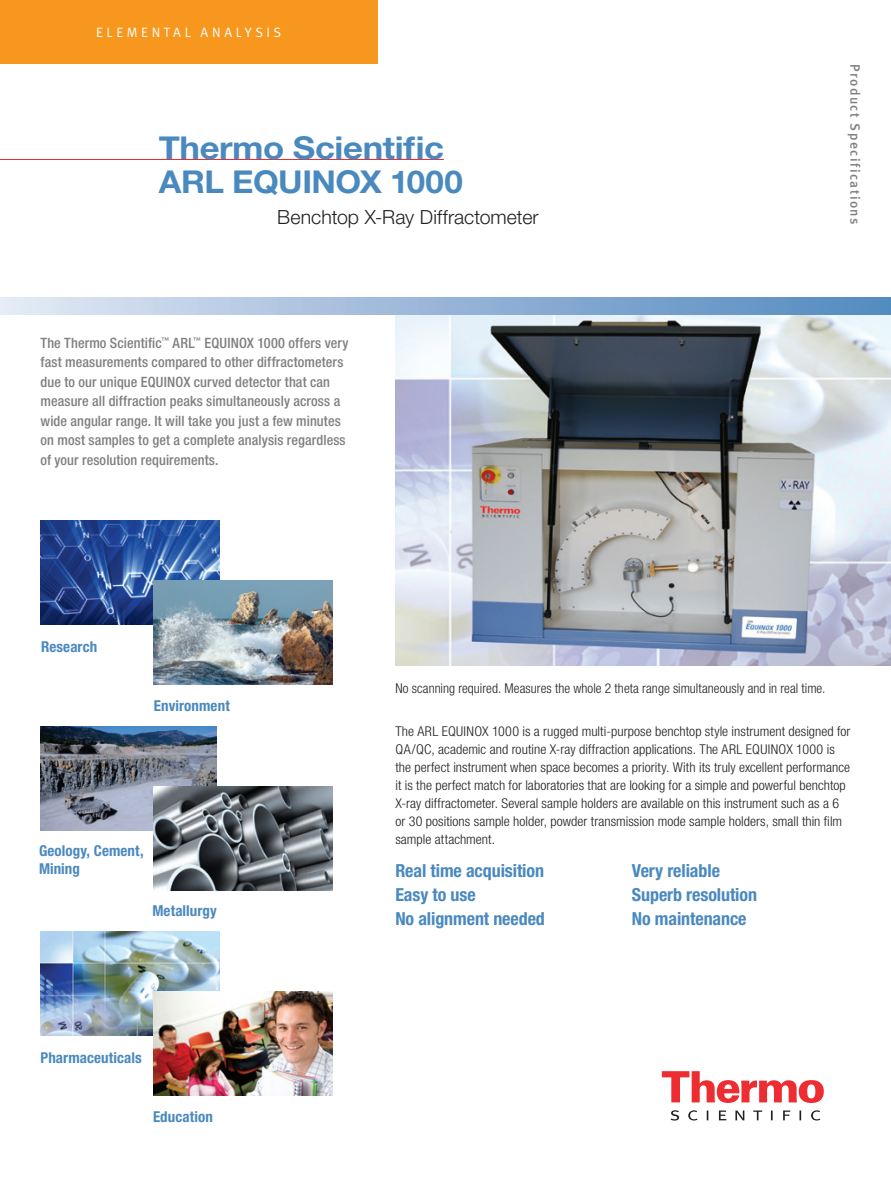
<style>
.page{position:relative;width:891px;height:1188px;background:#fff}
.page>*{position:absolute;margin:0;border:0;box-sizing:border-box;transform-origin:0 0}
.Main_Product_Name_He{font:700 31.5px/34.5px "Helvetica Neue LT Std";letter-spacing:-.01em;color:#4a89be;scale:1.1 1}
.Main_Subhead{font:300 19.5px "Helvetica Neue LT Std";letter-spacing:.005em;color:#231f20}
.Callout{font:700 condensed 18px "Helvetica Neue LT Std";letter-spacing:-.005em;color:#4a89be}
.Sub_Head_1_Blue{font:700 condensed 15px/18px "Helvetica Neue";letter-spacing:.005em;color:#4a89be}
.Introduction_Copy{font:500 condensed 14.25px/19.5px "Helvetica Neue LT Std";letter-spacing:.005em;color:#808083}
.Sub_Head_2_Black{font:300 condensed 13.5px/18px "Helvetica Neue";letter-spacing:.005em;color:#231f20;scale:1.04 1}
.Body_copy{font:300 condensed 13.5px "Helvetica Neue";letter-spacing:.005em;color:#231f20}
.Document_Type{font:13.5px "Meta Medium LF";letter-spacing:.105em;color:#808083}
.Product_Category{font:13.5px "Meta Normal LF";letter-spacing:.265em;color:#fff}
</style>
<div class="page">
<hr style="left:0;top:159px;width:444px;height:1px;background:#ee2d33">
<svg style="left:662px;top:1071px;width:162px;height:32px"></svg>
<svg style="left:671px;top:1110px;width:149px;height:11px"></svg>
<div style="left:0;top:0;width:377px;height:64px;background:#f7971d"></div>
<img style="left:395px;top:315px;width:496px;height:351px">
<img style="left:40px;top:521px;width:180px;height:104px">
<img style="left:154px;top:581px;width:179px;height:104px">
<img style="left:40px;top:727px;width:176px;height:104px">
<img style="left:41px;top:932px;width:179px;height:104px">
<img style="left:153px;top:786px;width:179px;height:104px">
<img style="left:153px;top:991px;width:180px;height:104px">
<div style="left:0;top:297px;width:891px;height:18px;background:linear-gradient(to right,#e2e7f3,#5087be)"></div>
<p class="Product_Category" style="left:96px;top:24px;width:186px">ELEMENTAL ANALYSIS</p>
<p class="Main_Product_Name_He" style="left:159px;top:130px;width:278px">Thermo Scientific<br>ARL EQUINOX 1000</p>
<p class="Main_Subhead" style="left:277px;top:205px;width:263px">Benchtop X-Ray Diffractometer</p>
<p class="Introduction_Copy" style="left:40px;top:333px;width:309px">The Thermo Scientific<sup>™</sup> ARL<sup>™</sup> EQUINOX 1000 offers very fast measurements compared to other diffractometers due to our unique EQUINOX curved detector that can measure all diffraction peaks simultaneously across a wide angular range. It will take you just a few minutes on most samples to get a complete analysis regardless of your resolution requirements.</p>
<p class="Document_Type" style="left:863px;top:64px;width:162px;rotate:90deg">Product Specifications</p>
<p class="Sub_Head_1_Blue" style="left:41px;top:638px;width:58px">Research</p>
<p class="Sub_Head_1_Blue" style="left:154px;top:696px;width:77px">Environment</p>
<p class="Body_copy" style="left:395px;top:680px;width:432px">No scanning required. Measures the whole 2 theta range simultaneously and in real time.</p>
<p class="Sub_Head_1_Blue" style="left:39px;top:842px;width:106px">Geology, Cement,<br>Mining</p>
<p class="Sub_Head_1_Blue" style="left:152px;top:902px;width:66px">Metallurgy</p>
<p class="Sub_Head_1_Blue" style="left:40px;top:1048px;width:103px">Pharmaceuticals</p>
<p class="Sub_Head_1_Blue" style="left:153px;top:1108px;width:61px">Education</p>
<p class="Sub_Head_2_Black" style="left:395px;top:722px;width:439px">The ARL EQUINOX 1000 is a rugged multi-purpose benchtop style instrument designed for QA/QC, academic and routine X-ray diffraction applications. The ARL EQUINOX 1000 is the perfect instrument when space becomes a priority. With its truly excellent performance it is the perfect match for laboratories that are looking for a simple and powerful benchtop X-ray diffractometer. Several sample holders are available on this instrument such as a 6 or 30 positions sample holder, powder transmission mode sample holders, small thin film sample attachment.</p>
<p class="Callout" style="left:395px;top:860px;width:150px">Real time acquisition</p>
<p class="Callout" style="left:395px;top:884px;width:82px">Easy to use</p>
<p class="Callout" style="left:395px;top:908px;width:151px">No alignment needed</p>
<p class="Callout" style="left:632px;top:860px;width:90px">Very reliable</p>
<p class="Callout" style="left:632px;top:884px;width:127px">Superb resolution</p>
<p class="Callout" style="left:632px;top:908px;width:116px">No maintenance</p>
</div>
